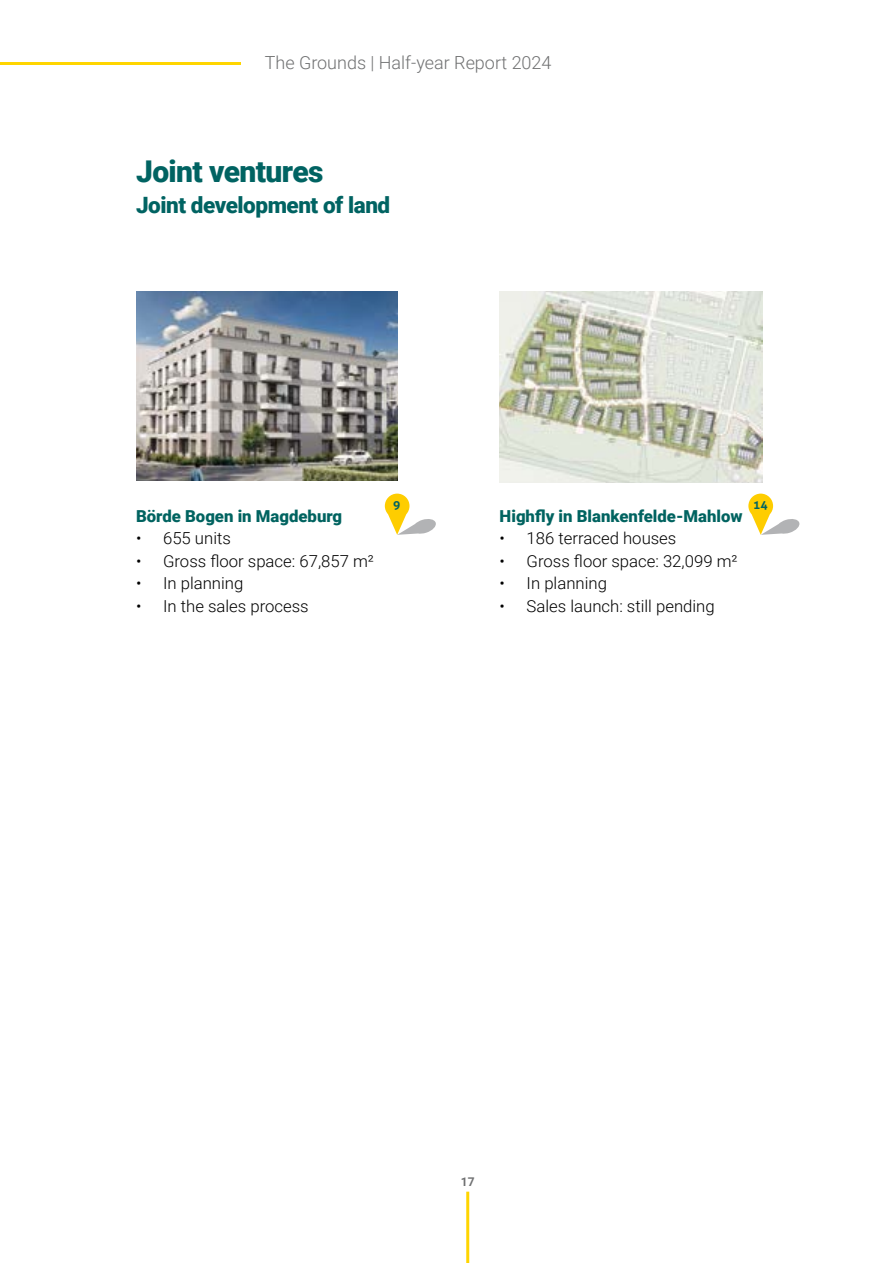
<style>
.page{position:relative;width:893px;height:1263px;background:#fff}
.page>*{position:absolute;margin:0;border:0;box-sizing:border-box;transform-origin:0 0}
.t1{font:900 30px "Roboto";letter-spacing:-.02em;color:#006362}
.t2{font:900 22.5px "Roboto";letter-spacing:-.02em;color:#006362}
.t3{font:300 18px "Roboto";color:#707172}
.t4{font:300 16.5px "Roboto";color:#000}
.t5{font:900 16.5px "Roboto";color:#006360}
.t6{font:700 12px "Aller";color:#006362}
.t7{font:700 12px "Roboto";color:#707172}
</style>
<div class="page">
<hr style="left:466px;top:1192px;width:3px;height:71px;background:#ffd500">
<hr style="left:0;top:63px;width:241px;height:2px;background:#ffd500">
<img style="left:136px;top:291px;width:262px;height:189px">
<svg style="left:385px;top:494px;width:51px;height:41px"></svg>
<svg style="left:748px;top:494px;width:52px;height:41px"></svg>
<img style="left:500px;top:291px;width:262px;height:191px">
<p class="t3" style="left:265px;top:50px;width:288px">The Grounds | Half-year Report 2024</p>
<h1 class="t1" style="left:136px;top:150px;width:189px">Joint ventures</h1>
<h2 class="t2" style="left:136px;top:190px;width:256px">Joint development of land</h2>
<p class="t5" style="left:136px;top:504px;width:208px">Börde Bogen in Magdeburg</p>
<p class="t4" style="left:136px;top:527px;width:96px">• 655 units</p>
<p class="t4" style="left:136px;top:549px;width:239px">• Gross floor space: 67,857 m²</p>
<p class="t4" style="left:136px;top:572px;width:109px">• In planning</p>
<p class="t4" style="left:136px;top:594px;width:174px">• In the sales process</p>
<p class="t6" style="left:393px;top:498px;width:9px">9</p>
<p class="t5" style="left:500px;top:504px;width:245px">Highfly in Blankenfelde-Mahlow</p>
<p class="t4" style="left:500px;top:527px;width:178px">• 186 terraced houses</p>
<p class="t4" style="left:500px;top:549px;width:239px">• Gross floor space: 32,099 m²</p>
<p class="t4" style="left:500px;top:572px;width:109px">• In planning</p>
<p class="t4" style="left:500px;top:594px;width:217px">• Sales launch: still pending</p>
<p class="t6" style="left:753px;top:498px;width:16px">14</p>
<p class="t7" style="left:461px;top:1173px;width:15px">17</p>
</div>
